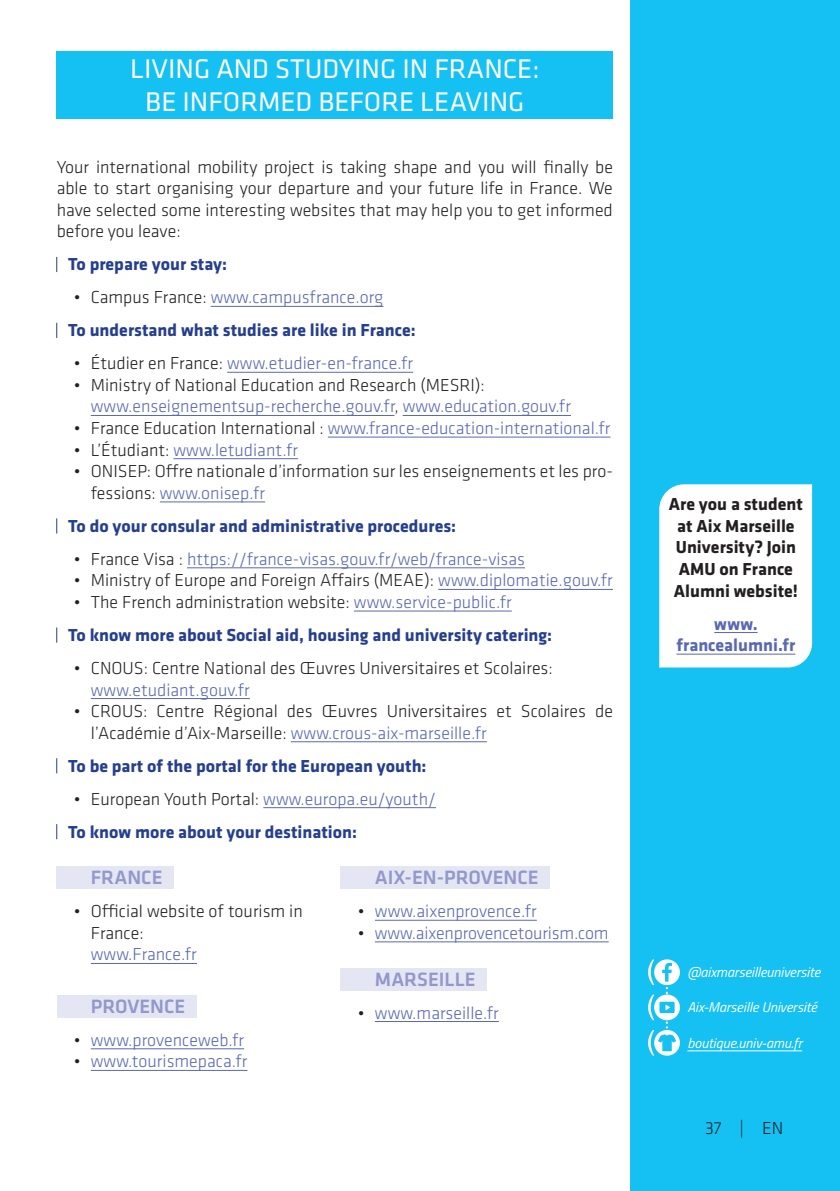
<style>
.page{position:relative;width:840px;height:1191px;background:#fff}
.page>*{position:absolute;margin:0;border:0;box-sizing:border-box;transform-origin:0 0}
.t1{font:28px/33.6px "Klavika Basic";color:#fff;text-align:center}
.t2{font:500 20px "Klavika Basic";color:#9398cb}
.t3{font:300 18px/21.6px "Klavika Basic";color:#231f20}
.t4{font:300 18px/21.6px "Klavika Basic";color:#5969b1}
.t5{font:700 18px/33px "Klavika Basic";color:#253f8e}
.t6{font:700 18px/21.6px "Klavika Basic";color:#231f20}
.t7{font:700 18px/21.6px "Klavika Basic";color:#5969b1;text-align:center}
.t8{font:italic 14px "Titillium";color:#fff}
.s1{font-weight:300;color:#231f20}
.s2{font-weight:300;color:#5969b1}
.s3{color:#231f20}
.s4{color:#5969b1}
</style>
<div class="page">
<div style="left:57px;top:51px;width:555px;height:67px;background:#15c0f2"></div>
<svg style="left:56px;top:257px;width:1px;height:15px"></svg>
<hr style="left:211px;top:306px;width:172px;height:1px;background:#5969b1">
<svg style="left:56px;top:323px;width:1px;height:15px"></svg>
<hr style="left:227px;top:372px;width:186px;height:1px;background:#5969b1">
<hr style="left:91px;top:415px;width:303px;height:1px;background:#5969b1">
<hr style="left:402px;top:415px;width:168px;height:1px;background:#5969b1">
<hr style="left:327px;top:437px;width:283px;height:1px;background:#5969b1">
<hr style="left:173px;top:458px;width:125px;height:1px;background:#5969b1">
<hr style="left:160px;top:501px;width:105px;height:1px;background:#5969b1">
<svg style="left:56px;top:518px;width:1px;height:15px"></svg>
<hr style="left:187px;top:567px;width:337px;height:1px;background:#5969b1">
<hr style="left:438px;top:589px;width:174px;height:1px;background:#5969b1">
<hr style="left:354px;top:610px;width:157px;height:1px;background:#5969b1">
<svg style="left:56px;top:627px;width:1px;height:15px"></svg>
<hr style="left:91px;top:698px;width:159px;height:1px;background:#5969b1">
<hr style="left:291px;top:741px;width:195px;height:1px;background:#5969b1">
<svg style="left:56px;top:758px;width:1px;height:15px"></svg>
<hr style="left:263px;top:807px;width:172px;height:1px;background:#5969b1">
<svg style="left:56px;top:824px;width:1px;height:15px"></svg>
<div style="left:57px;top:866px;width:117px;height:23px;background:#e5e6f3"></div>
<hr style="left:91px;top:963px;width:106px;height:1px;background:#5969b1">
<div style="left:57px;top:995px;width:139px;height:22px;background:#e5e6f3"></div>
<hr style="left:91px;top:1048px;width:153px;height:1px;background:#5969b1">
<hr style="left:91px;top:1070px;width:156px;height:1px;background:#5969b1">
<div style="left:340px;top:866px;width:209px;height:23px;background:#e5e6f3"></div>
<hr style="left:375px;top:920px;width:161px;height:1px;background:#5969b1">
<hr style="left:375px;top:941px;width:233px;height:1px;background:#5969b1">
<div style="left:340px;top:967px;width:146px;height:23px;background:#e5e6f3"></div>
<hr style="left:375px;top:1021px;width:123px;height:1px;background:#5969b1">
<div style="left:630px;top:0;width:209px;height:1191px;background:#15c0f2"></div>
<hr style="left:687px;top:1050px;width:114px;height:1px;background:#fff">
<svg style="left:648px;top:959px;width:31px;height:96px"></svg>
<div style="left:659px;top:484px;width:154px;height:184px;background:#fff"></div>
<hr style="left:713px;top:632px;width:44px;height:1px;background:#5969b1">
<hr style="left:676px;top:654px;width:119px;height:1px;background:#5969b1">
<h1 class="t1" style="left:130px;top:51px;width:411px">LIVING AND STUDYING IN FRANCE:<br>BE INFORMED BEFORE LEAVING</h1>
<p class="t3" style="left:57px;top:156px;width:557px;text-align:justify">Your international mobility project is taking shape and you will finally be able to start organising your departure and your future life in France. We have selected some interesting websites that may help you to get informed before you leave:</p>
<p class="t5" style="left:68px;top:247px;width:160px">To prepare your stay:</p>
<p class="t5" style="left:68px;top:280px;width:349px;text-indent:6px"><span class="s1">• Campus France:</span> <span class="s2">www.campusfrance.org<br></span>To understand what studies are like in France:</p>
<p class="t4" style="left:74px;top:352px;width:341px"><span class="s3">• Étudier en France:</span> www.etudier-en-france.fr</p>
<p class="t4" style="left:91px;top:374px;width:481px;text-indent:-17px"><span class="s3">• Ministry of National Education and Research (MESRI): </span>www.enseignementsup-recherche.gouv.fr<span class="s3">,</span> www.education.gouv.fr</p>
<p class="t4" style="left:74px;top:417px;width:538px"><span class="s3">• France Education International :</span> www.france-education-international.fr</p>
<p class="t4" style="left:74px;top:439px;width:226px"><span class="s3">• L’Étudiant:</span> www.letudiant.fr</p>
<p class="t3" style="left:91px;top:460px;width:523px;text-indent:-17px">• ONISEP: Offre nationale d’information sur les enseignements et les pro&shy;fessions: <span class="s4">www.onisep.fr</span></p>
<p class="t5" style="left:68px;top:508px;width:389px">To do your consular and administrative procedures:</p>
<p class="t4" style="left:74px;top:548px;width:452px"><span class="s3">• France Visa :</span> https://france-visas.gouv.fr/web/france-visas</p>
<p class="t3" style="left:74px;top:569px;width:540px">• Ministry of Europe and Foreign Affairs (MEAE): <span class="s4">www.diplomatie.gouv.fr</span></p>
<p class="t5" style="left:68px;top:585px;width:485px;text-indent:6px"><span class="s1">• The French administration website:</span> <span class="s2">www.service-public.fr<br></span>To know more about Social aid, housing and university catering:</p>
<p class="t3" style="left:74px;top:657px;width:480px">• CNOUS: Centre National des Œuvres Universitaires et Scolaires:</p>
<p class="t4" style="left:91px;top:678px;width:160px">www.etudiant.gouv.fr</p>
<p class="t3" style="left:91px;top:700px;width:523px;text-indent:-17px">• CROUS: Centre Régional des Œuvres Universitaires et Scolaires de l’Académie d’Aix-Marseille: <span class="s4">www.crous-aix-marseille.fr</span></p>
<p class="t5" style="left:68px;top:748px;width:360px">To be part of the portal for the European youth:</p>
<p class="t5" style="left:68px;top:781px;width:369px;text-indent:6px"><span class="s1">• European Youth Portal:</span> <span class="s2">www.europa.eu/youth/<br></span>To know more about your destination:</p>
<p class="t2" style="left:91px;top:864px;width:73px">FRANCE</p>
<p class="t3" style="left:91px;top:900px;width:213px;text-indent:-17px">• Official website of tourism in<br>France:</p>
<p class="t4" style="left:91px;top:943px;width:108px">www.France.fr</p>
<p class="t2" style="left:91px;top:992px;width:96px">PROVENCE</p>
<p class="t4" style="left:74px;top:1028px;width:172px"><span class="s3">•</span> www.provenceweb.fr</p>
<p class="t4" style="left:74px;top:1050px;width:175px"><span class="s3">•</span> www.tourismepaca.fr</p>
<p class="t6" style="left:668px;top:492px;width:135px">Are you a student at Aix Marseille<br>University? Join<br>AMU on France<br>Alumni website!</p>
<p class="t7" style="left:676px;top:612px;width:120px">www. francealumni.fr</p>
<p class="t2" style="left:375px;top:864px;width:165px">AIX-EN-PROVENCE</p>
<p class="t4" style="left:357px;top:900px;width:180px"><span class="s3">•</span> www.aixenprovence.fr</p>
<p class="t4" style="left:357px;top:922px;width:252px"><span class="s3">•</span> www.aixenprovencetourism.com</p>
<p class="t2" style="left:375px;top:965px;width:102px">MARSEILLE</p>
<p class="t4" style="left:357px;top:1001px;width:142px"><span class="s3">•</span> www.marseille.fr</p>
<p class="t8" style="left:687px;top:996px;width:131px">Aix-Marseille Université</p>
<p class="t8" style="left:687px;top:1032px;width:116px">boutique.univ-amu.fr</p>
<p class="t8" style="left:687px;top:961px;width:134px">@aixmarseilleuniversite</p>
<p class="t3" style="left:704px;top:1117px;width:80px">37 | EN</p>
</div>
